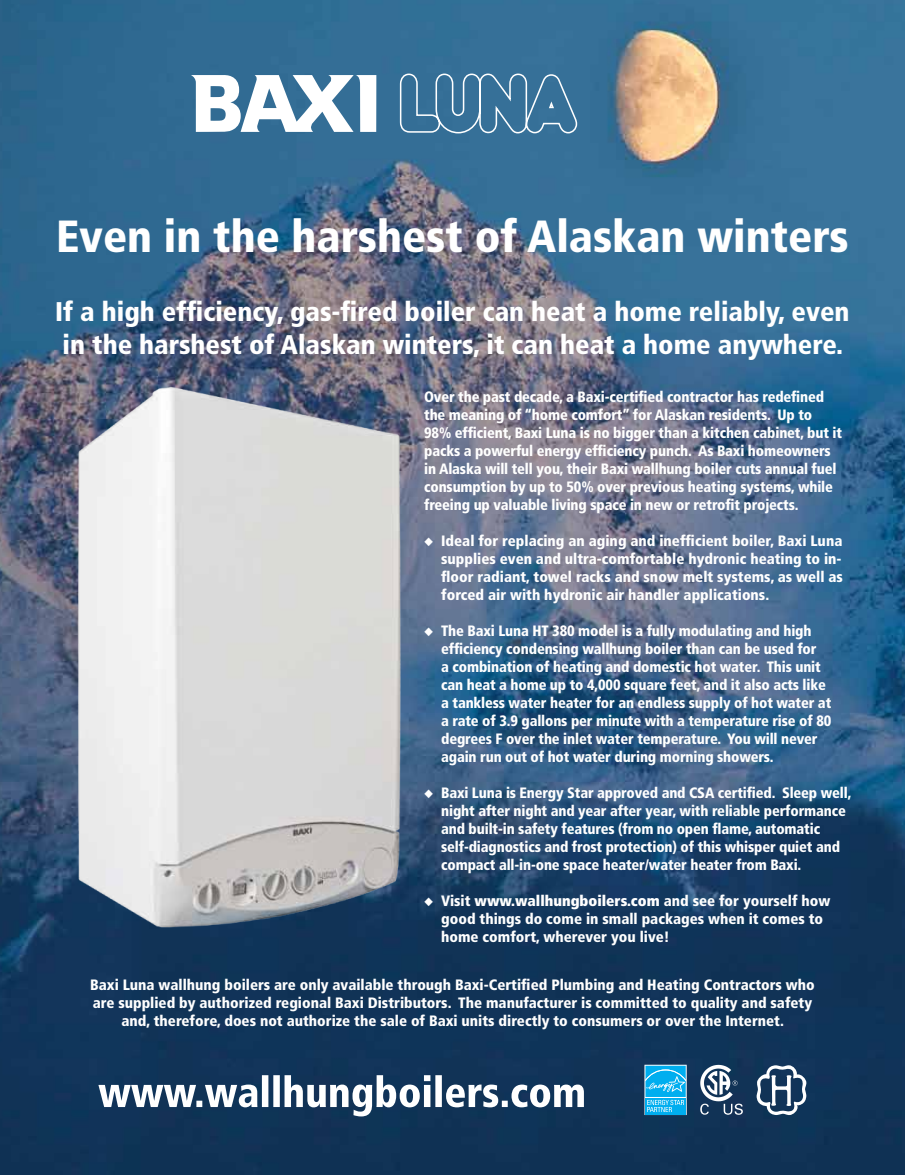
<style>
.page{position:relative;width:905px;height:1175px;background:#fff}
.page>*{position:absolute;margin:0;border:0;box-sizing:border-box;transform-origin:0 0}
.t1{font:900 condensed 45px "Frutiger";color:#fff}
.t2{font:900 condensed 27px/33px "Frutiger";color:#fff}
.t3{font:900 condensed 15px/18px "Frutiger";letter-spacing:-.01em;color:#fff}
.s1{font-style:inherit}
</style>
<div class="page">
<img style="left:0;top:0;width:904px;height:1174px">
<svg style="left:756px;top:1065px;width:50px;height:50px"></svg>
<svg style="left:700px;top:1064px;width:42px;height:50px"></svg>
<svg style="left:644px;top:1064px;width:42px;height:51px;background:#32baee"></svg>
<svg style="left:399px;top:73px;width:178px;height:61px;background:#4c7fa3"></svg>
<svg style="left:191px;top:74px;width:185px;height:58px"></svg>
<img style="left:72px;top:385px;width:330px;height:544px">
<svg style="left:98px;top:1075px;width:486px;height:41px"></svg>
<h1 class="t1" style="left:56px;top:209px;width:793px">Even in the harshest of Alaskan winters</h1>
<h2 class="t2" style="left:55px;top:295px;width:795px">If a high efficiency, gas-fired boiler can heat a home reliably, even in the harshest of Alaskan winters, it can heat a home anywhere.</h2>
<p class="t3" style="left:424px;top:388px;width:419px">Over the past decade, a Baxi-certified contractor has redefined the meaning of “home comfort” for Alaskan residents. Up to 98% efficient, Baxi Luna is no bigger than a kitchen cabinet, but it packs a powerful energy efficiency punch. As Baxi homeowners in Alaska will tell you, their Baxi wallhung boiler cuts annual fuel consumption by up to 50% over previous heating systems, while freeing up valuable living space in new or retrofit projects.</p>
<p class="t3" style="left:441px;top:532px;width:403px;text-align:justify;text-indent:-17px">◆ Ideal for replacing an aging and inefficient boiler, Baxi Luna supplies even and ultra-comfortable hydronic heating to in&shy;floor radiant, towel racks and snow melt systems, as well as forced air with hydronic air handler applications.</p>
<p class="t3" style="left:441px;top:622px;width:391px;text-indent:-17px">◆ The Baxi Luna HT 380 model is a fully modulating and high efficiency condensing wallhung boiler than can be used for<br>a combination of heating and domestic hot water. This unit can heat a home up to 4,000 square feet, and it also acts like a tankless water heater for an endless supply of hot water at a rate of 3.9 gallons per minute with a temperature rise of 80 degrees F over the inlet water temperature. You will never again run out of hot water during morning showers.</p>
<p class="t3" style="left:441px;top:784px;width:412px;text-indent:-17px">◆ Baxi Luna is Energy Star approved and CSA certified. Sleep well, night after night and year after year, with reliable performance and built-in safety features (from no open flame, automatic self-diagnostics and frost protection) of this whisper quiet and compact all-in-one space heater/water heater from Baxi.</p>
<p class="t3" style="left:441px;top:892px;width:391px;text-indent:-17px">◆ Visit <span class="s1">www.wallhungboilers.com</span> and see for yourself how good things do come in small packages when it comes to home comfort, wherever you live!</p>
<p class="t3" style="left:90px;top:976px;width:726px;text-align:center">Baxi Luna wallhung boilers are only available through Baxi-Certified Plumbing and Heating Contractors who are supplied by authorized regional Baxi Distributors. The manufacturer is committed to quality and safety and, therefore, does not authorize the sale of Baxi units directly to consumers or over the Internet.</p>
</div>
